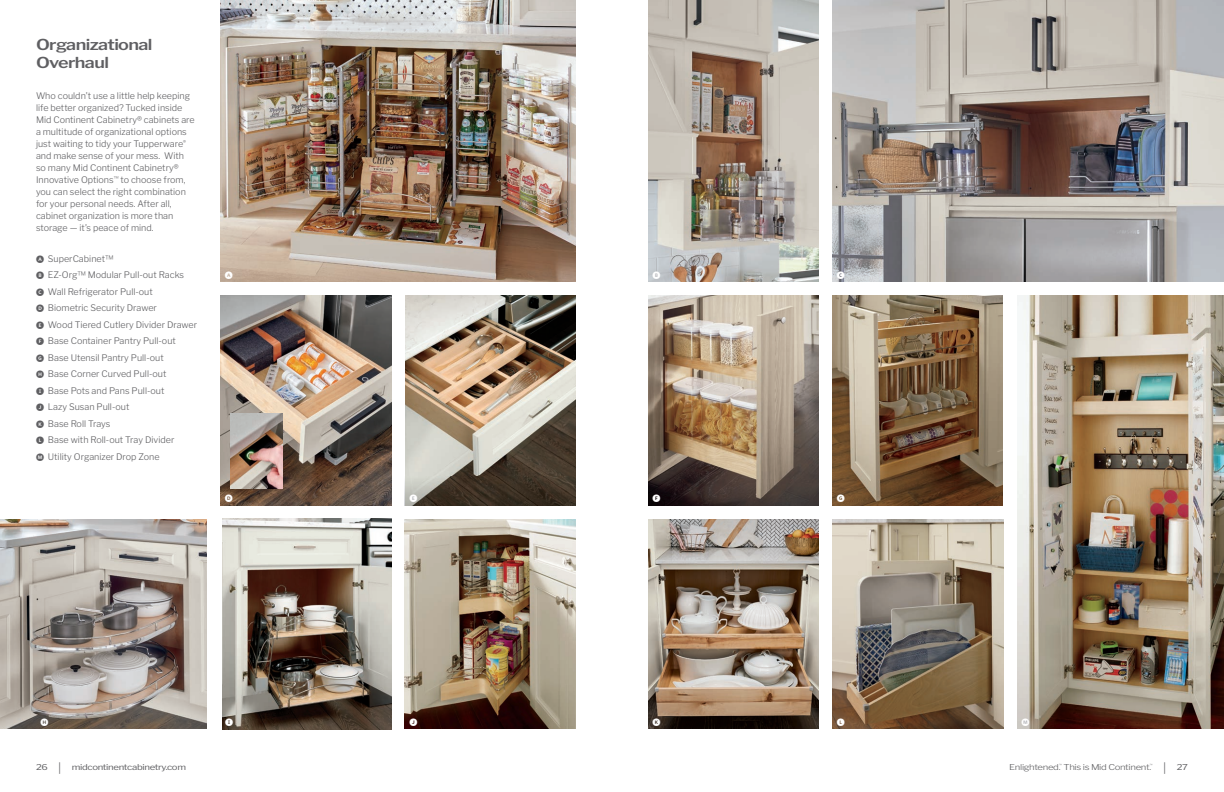
<style>
.page{position:relative;width:1224px;height:792px;background:#fff}
.page>*{position:absolute;margin:0;border:0;box-sizing:border-box;transform-origin:0 0}
.t1{font:600 15px/18px "Libre Franklin";letter-spacing:-.035em;color:#5f5f62;scale:1.2 1}
.t2{font:300 9px/16.5px "Libre Franklin";color:#5f5f62}
.t3{font:8px "Libre Franklin";letter-spacing:-.035em;color:#5f5f62;scale:1.2 1}
.t4{font:300 8px "Libre Franklin";letter-spacing:-.035em;color:#5f5f62;scale:1.2 1}
.t5{font:8px "Whitney Index Black Rd Bd";color:#fff}
.t6{font:300 2.9px "Libre Franklin";color:#5f5f62}
.s1{font-family:"Whitney Index Black Rd Bd";font-weight:400;font-size:8px}
.s2{font-weight:300;font-size:11.5px}
</style>
<div class="page">
<img style="left:222px;top:519px;width:169px;height:210px">
<img style="left:0;top:519px;width:207px;height:210px">
<img style="left:648px;top:295px;width:171px;height:211px">
<img style="left:405px;top:296px;width:171px;height:210px">
<img style="left:833px;top:0;width:391px;height:282px">
<img style="left:221px;top:0;width:355px;height:282px">
<img style="left:648px;top:0;width:171px;height:282px">
<img style="left:649px;top:519px;width:170px;height:210px">
<img style="left:832px;top:295px;width:171px;height:211px">
<img style="left:833px;top:519px;width:170px;height:210px">
<img style="left:405px;top:519px;width:171px;height:210px">
<img style="left:1017px;top:296px;width:207px;height:433px">
<img style="left:221px;top:295px;width:170px;height:211px">
<img style="left:230px;top:414px;width:52px;height:75px">
<svg style="left:654px;top:272px;width:5px;height:5px"></svg>
<svg style="left:1023px;top:719px;width:5px;height:5px"></svg>
<svg style="left:405px;top:477px;width:11px;height:29px"></svg>
<h1 class="t1" style="left:36px;top:35px;width:99px">Organizational<br>Overhaul</h1>
<p class="t2" style="left:36px;top:89px;width:160px;line-height:12px">Who couldn’t use a little help keeping life better organized? Tucked inside Mid Continent Cabinetry® cabinets are a multitude of organizational options just waiting to tidy your Tupperware<sup>® </sup>and make sense of your mess. With so many Mid Continent Cabinetry® Innovative Options<sup>™</sup> to choose from, you can select the right combination for your personal needs. After all, cabinet organization is more than storage — it’s peace of mind.</p>
<p class="t2" style="left:36px;top:249px;width:163px"><span class="s1">A</span> SuperCabinet™<br><span class="s1">B</span> EZ-Org™ Modular Pull-out Racks<br><span class="s1">C</span> Wall Refrigerator Pull-out<br><span class="s1">D</span> Biometric Security Drawer<br><span class="s1">E</span> Wood Tiered Cutlery Divider Drawer<br><span class="s1">F</span> Base Container Pantry Pull-out<br><span class="s1">G</span> Base Utensil Pantry Pull-out<br><span class="s1">H</span> Base Corner Curved Pull-out<br><span class="s1">I</span> Base Pots and Pans Pull-out<br><span class="s1">J</span> Lazy Susan Pull-out<br><span class="s1">K</span> Base Roll Trays<br><span class="s1">L</span> Base with Roll-out Tray Divider<br><span class="s1">M</span> Utility Organizer Drop Zone</p>
<p class="t5" style="left:225px;top:271px;width:9px">A</p>
<p class="t5" style="left:652px;top:271px;width:9px">B</p>
<p class="t5" style="left:837px;top:271px;width:9px">C</p>
<p class="t5" style="left:225px;top:494px;width:9px">D</p>
<p class="t5" style="left:410px;top:494px;width:9px">E</p>
<p class="t5" style="left:652px;top:494px;width:9px">F</p>
<p class="t5" style="left:837px;top:494px;width:9px">G</p>
<p class="t5" style="left:40px;top:718px;width:9px">H</p>
<p class="t5" style="left:225px;top:718px;width:9px">I</p>
<p class="t5" style="left:409px;top:718px;width:9px">J</p>
<p class="t5" style="left:652px;top:718px;width:9px">K</p>
<p class="t5" style="left:837px;top:718px;width:9px">L</p>
<p class="t5" style="left:1022px;top:718px;width:9px">M</p>
<p class="t3" style="left:36px;top:761px;width:127px">26 <span class="s2">|</span> midcontinentcabinetry.com</p>
<p class="t4" style="left:1009px;top:761px;width:120px">Enlightened. This is Mid Continent.</p>
<p class="t6" style="left:1059px;top:763px;width:4px">™</p>
<p class="t6" style="left:1150px;top:763px;width:4px">™</p>
<p class="t3" style="left:1163px;top:761px;width:22px"><span class="s2">|</span> 27</p>
</div>
